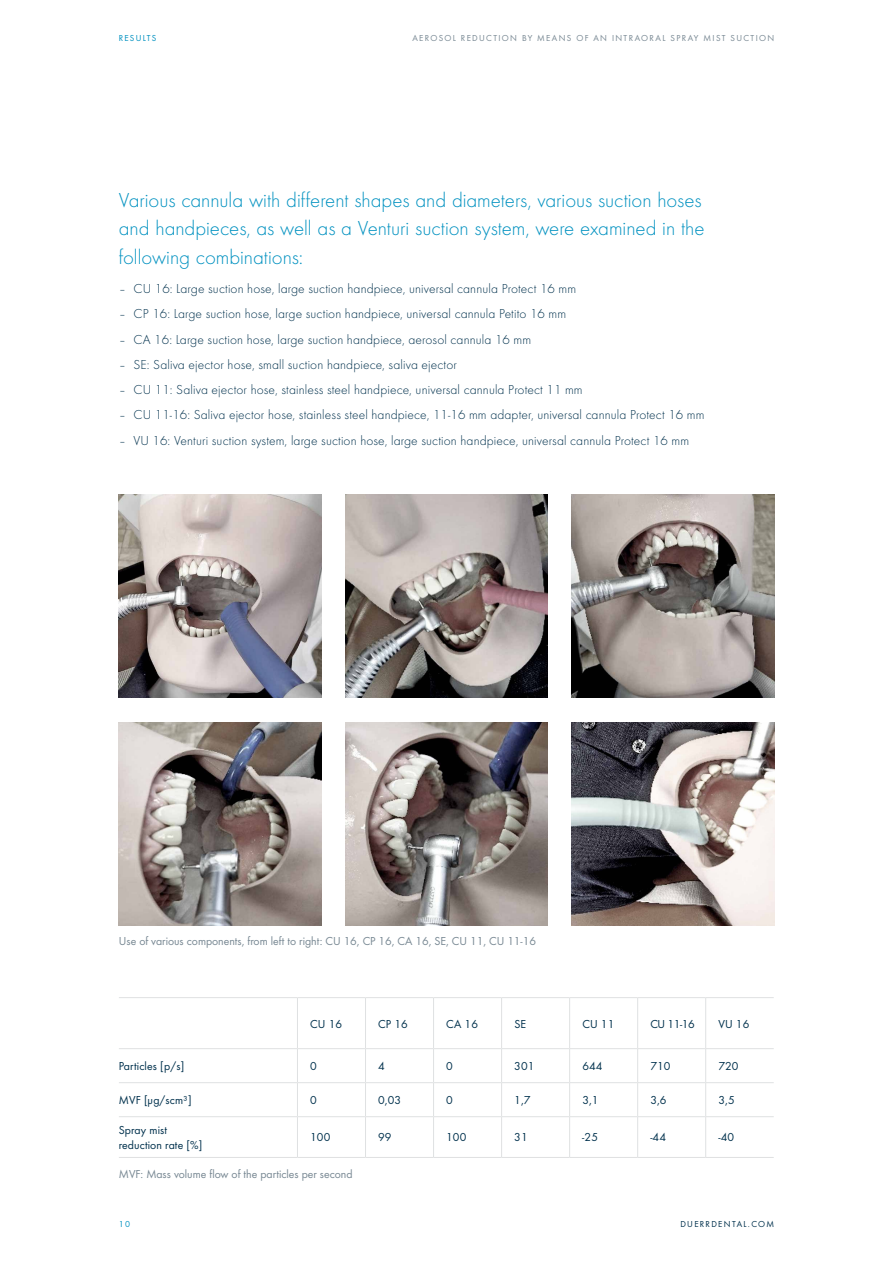
<style>
.page{position:relative;width:893px;height:1263px;background:#fff}
.page>*{position:absolute;margin:0;border:0;box-sizing:border-box;transform-origin:0 0}
.t1{font:300 21px/28.5px "Futura";letter-spacing:-.005em;color:#0091c0}
.t2{font:300 13.5px "Futura";letter-spacing:.01em;color:#00314d}
.t3{font:12px/15px "Futura Boo";letter-spacing:.01em;color:#00314d}
.t4{font:12px "Futura Boo";color:#798994}
.t5{font:9px "Futura Boo";letter-spacing:.15em;color:#798994}
.t6{font:9px "Futura Boo";letter-spacing:.15em;color:#00314d}
.t7{font:9px "Futura Boo";letter-spacing:.145em;color:#0091c0}
</style>
<div class="page">
<hr style="left:297px;top:998px;width:1px;height:50px;background:#dfe1e2">
<hr style="left:365px;top:998px;width:1px;height:50px;background:#dfe1e2">
<hr style="left:433px;top:998px;width:1px;height:50px;background:#dfe1e2">
<hr style="left:501px;top:998px;width:1px;height:50px;background:#dfe1e2">
<hr style="left:119px;top:1048px;width:178px;height:1px;background:#dfe1e2">
<hr style="left:297px;top:1048px;width:68px;height:1px;background:#dfe1e2">
<hr style="left:297px;top:1049px;width:1px;height:33px;background:#dfe1e2">
<hr style="left:365px;top:1048px;width:69px;height:1px;background:#dfe1e2">
<hr style="left:365px;top:1049px;width:1px;height:33px;background:#dfe1e2">
<hr style="left:434px;top:1048px;width:68px;height:1px;background:#dfe1e2">
<hr style="left:433px;top:1049px;width:1px;height:33px;background:#dfe1e2">
<hr style="left:119px;top:1082px;width:178px;height:1px;background:#dfe1e2">
<hr style="left:297px;top:1082px;width:68px;height:1px;background:#dfe1e2">
<hr style="left:297px;top:1083px;width:1px;height:33px;background:#dfe1e2">
<hr style="left:365px;top:1082px;width:69px;height:1px;background:#dfe1e2">
<hr style="left:365px;top:1083px;width:1px;height:33px;background:#dfe1e2">
<hr style="left:434px;top:1082px;width:68px;height:1px;background:#dfe1e2">
<hr style="left:433px;top:1083px;width:1px;height:33px;background:#dfe1e2">
<hr style="left:502px;top:1082px;width:68px;height:1px;background:#dfe1e2">
<hr style="left:570px;top:1082px;width:68px;height:1px;background:#dfe1e2">
<hr style="left:638px;top:1082px;width:68px;height:1px;background:#dfe1e2">
<hr style="left:706px;top:1082px;width:68px;height:1px;background:#dfe1e2">
<hr style="left:119px;top:1116px;width:178px;height:1px;background:#dfe1e2">
<hr style="left:297px;top:1116px;width:68px;height:1px;background:#dfe1e2">
<hr style="left:297px;top:1117px;width:1px;height:40px;background:#dfe1e2">
<hr style="left:365px;top:1116px;width:69px;height:1px;background:#dfe1e2">
<hr style="left:365px;top:1117px;width:1px;height:40px;background:#dfe1e2">
<hr style="left:434px;top:1116px;width:68px;height:1px;background:#dfe1e2">
<hr style="left:433px;top:1117px;width:1px;height:40px;background:#dfe1e2">
<hr style="left:502px;top:1116px;width:68px;height:1px;background:#dfe1e2">
<hr style="left:570px;top:1116px;width:68px;height:1px;background:#dfe1e2">
<hr style="left:638px;top:1116px;width:68px;height:1px;background:#dfe1e2">
<hr style="left:706px;top:1116px;width:68px;height:1px;background:#dfe1e2">
<hr style="left:119px;top:1157px;width:178px;height:1px;background:#dfe1e2">
<hr style="left:297px;top:1157px;width:68px;height:1px;background:#dfe1e2">
<hr style="left:365px;top:1157px;width:69px;height:1px;background:#dfe1e2">
<hr style="left:434px;top:1157px;width:68px;height:1px;background:#dfe1e2">
<hr style="left:502px;top:1157px;width:68px;height:1px;background:#dfe1e2">
<hr style="left:570px;top:1157px;width:68px;height:1px;background:#dfe1e2">
<hr style="left:638px;top:1157px;width:68px;height:1px;background:#dfe1e2">
<hr style="left:706px;top:1157px;width:68px;height:1px;background:#dfe1e2">
<hr style="left:119px;top:997px;width:178px;height:1px;background:#dfe1e2">
<hr style="left:297px;top:997px;width:68px;height:1px;background:#dfe1e2">
<hr style="left:365px;top:997px;width:69px;height:1px;background:#dfe1e2">
<hr style="left:434px;top:997px;width:68px;height:1px;background:#dfe1e2">
<hr style="left:502px;top:997px;width:68px;height:1px;background:#dfe1e2">
<hr style="left:570px;top:997px;width:68px;height:1px;background:#dfe1e2">
<hr style="left:638px;top:997px;width:68px;height:1px;background:#dfe1e2">
<hr style="left:706px;top:997px;width:68px;height:1px;background:#dfe1e2">
<hr style="left:502px;top:1048px;width:68px;height:1px;background:#dfe1e2">
<hr style="left:501px;top:1049px;width:1px;height:33px;background:#dfe1e2">
<hr style="left:501px;top:1083px;width:1px;height:33px;background:#dfe1e2">
<hr style="left:501px;top:1117px;width:1px;height:40px;background:#dfe1e2">
<hr style="left:570px;top:1048px;width:68px;height:1px;background:#dfe1e2">
<hr style="left:569px;top:1049px;width:1px;height:33px;background:#dfe1e2">
<hr style="left:638px;top:1048px;width:68px;height:1px;background:#dfe1e2">
<hr style="left:637px;top:1049px;width:1px;height:33px;background:#dfe1e2">
<hr style="left:706px;top:1048px;width:68px;height:1px;background:#dfe1e2">
<hr style="left:705px;top:1049px;width:1px;height:33px;background:#dfe1e2">
<hr style="left:569px;top:1083px;width:1px;height:33px;background:#dfe1e2">
<hr style="left:637px;top:1083px;width:1px;height:33px;background:#dfe1e2">
<hr style="left:705px;top:1083px;width:1px;height:33px;background:#dfe1e2">
<hr style="left:569px;top:1117px;width:1px;height:40px;background:#dfe1e2">
<hr style="left:637px;top:1117px;width:1px;height:40px;background:#dfe1e2">
<hr style="left:705px;top:1117px;width:1px;height:40px;background:#dfe1e2">
<hr style="left:569px;top:998px;width:1px;height:50px;background:#dfe1e2">
<hr style="left:637px;top:998px;width:1px;height:50px;background:#dfe1e2">
<hr style="left:705px;top:998px;width:1px;height:50px;background:#dfe1e2">
<img style="left:119px;top:495px;width:203px;height:203px">
<img style="left:119px;top:723px;width:203px;height:203px">
<img style="left:571px;top:495px;width:203px;height:203px">
<img style="left:571px;top:723px;width:203px;height:203px">
<img style="left:345px;top:495px;width:203px;height:203px">
<img style="left:345px;top:723px;width:203px;height:203px">
<p class="t7" style="left:119px;top:31px;width:39px">RESULTS</p>
<p class="t5" style="left:412px;top:31px;width:363px">AEROSOL REDUCTION BY MEANS OF AN INTRAORAL SPRAY MIST SUCTION</p>
<h1 class="t1" style="left:119px;top:185px;width:587px">Various cannula with different shapes and diameters, various suction hoses and handpieces, as well as a Venturi suction system, were examined in the following combinations:</h1>
<p class="t2" style="left:119px;top:280px;width:459px">– CU 16: Large suction hose, large suction handpiece, universal cannula Protect 16 mm</p>
<p class="t2" style="left:119px;top:305px;width:449px">– CP 16: Large suction hose, large suction handpiece, universal cannula Petito 16 mm</p>
<p class="t2" style="left:119px;top:331px;width:414px">– CA 16: Large suction hose, large suction handpiece, aerosol cannula 16 mm</p>
<p class="t2" style="left:119px;top:356px;width:340px">– SE: Saliva ejector hose, small suction handpiece, saliva ejector</p>
<p class="t2" style="left:119px;top:381px;width:465px">– CU 11: Saliva ejector hose, stainless steel handpiece, universal cannula Protect 11 mm</p>
<p class="t2" style="left:119px;top:406px;width:587px">– CU 11-16: Saliva ejector hose, stainless steel handpiece, 11-16 mm adapter, universal cannula Protect 16 mm</p>
<p class="t2" style="left:119px;top:432px;width:572px">– VU 16: Venturi suction system, large suction hose, large suction handpiece, universal cannula Protect 16 mm</p>
<p class="t4" style="left:119px;top:933px;width:419px">Use of various components, from left to right: CU 16, CP 16, CA 16, SE, CU 11, CU 11-16</p>
<p class="t3" style="left:310px;top:1015px;width:33px">CU 16</p>
<p class="t3" style="left:378px;top:1015px;width:31px">CP 16</p>
<p class="t3" style="left:446px;top:1015px;width:33px">CA 16</p>
<p class="t3" style="left:514px;top:1015px;width:13px">SE</p>
<p class="t3" style="left:582px;top:1015px;width:33px">CU 11</p>
<p class="t3" style="left:650px;top:1015px;width:46px">CU 11-16</p>
<p class="t3" style="left:718px;top:1015px;width:32px">VU 16</p>
<p class="t3" style="left:119px;top:1058px;width:67px">Particles [p/s]</p>
<p class="t3" style="left:310px;top:1058px;width:8px">0</p>
<p class="t3" style="left:378px;top:1058px;width:8px">4</p>
<p class="t3" style="left:446px;top:1058px;width:8px">0</p>
<p class="t3" style="left:514px;top:1058px;width:22px">301</p>
<p class="t3" style="left:582px;top:1058px;width:22px">644</p>
<p class="t3" style="left:650px;top:1058px;width:22px">710</p>
<p class="t3" style="left:718px;top:1058px;width:22px">720</p>
<p class="t3" style="left:119px;top:1092px;width:74px">MVF [µg/scm³]</p>
<p class="t3" style="left:310px;top:1092px;width:8px">0</p>
<p class="t3" style="left:378px;top:1092px;width:24px">0,03</p>
<p class="t3" style="left:446px;top:1092px;width:8px">0</p>
<p class="t3" style="left:514px;top:1092px;width:18px">1,7</p>
<p class="t3" style="left:582px;top:1092px;width:18px">3,1</p>
<p class="t3" style="left:650px;top:1092px;width:18px">3,6</p>
<p class="t3" style="left:718px;top:1092px;width:18px">3,5</p>
<p class="t3" style="left:119px;top:1122px;width:85px">Spray mist reduction rate [%]</p>
<p class="t3" style="left:310px;top:1129px;width:22px">100</p>
<p class="t3" style="left:378px;top:1129px;width:15px">99</p>
<p class="t3" style="left:446px;top:1129px;width:22px">100</p>
<p class="t3" style="left:514px;top:1129px;width:15px">31</p>
<p class="t3" style="left:582px;top:1129px;width:17px">-25</p>
<p class="t3" style="left:650px;top:1129px;width:17px">-44</p>
<p class="t3" style="left:718px;top:1129px;width:17px">-40</p>
<p class="t4" style="left:119px;top:1166px;width:235px">MVF: Mass volume flow of the particles per second</p>
<p class="t7" style="left:119px;top:1218px;width:13px">10</p>
<p class="t6" style="left:680px;top:1218px;width:95px">DUERRDENTAL.COM</p>
</div>
